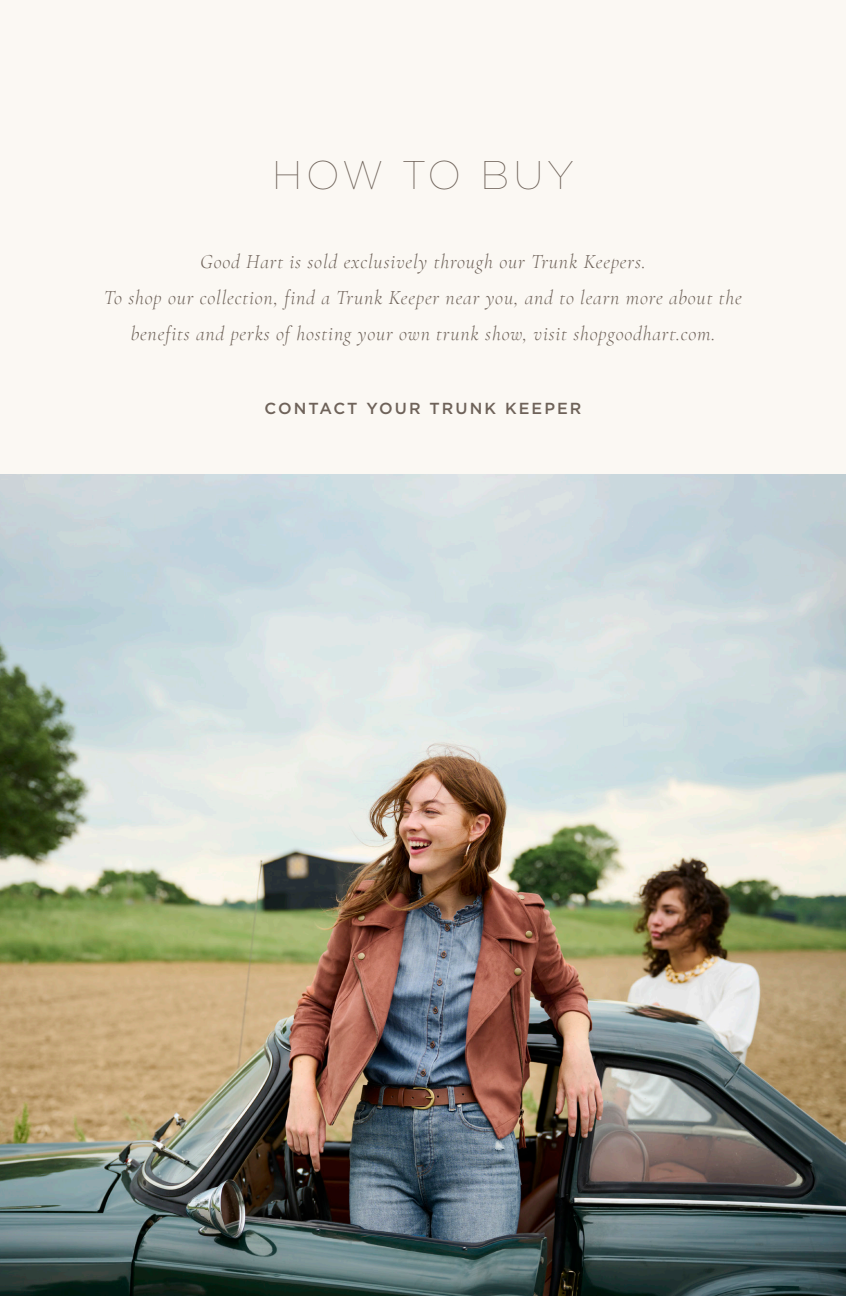
<style>
.page{position:relative;width:846px;height:1296px;background:#fbf8f3}
.page>*{position:absolute;margin:0;border:0;box-sizing:border-box;transform-origin:0 0}
.t1{font:100 40px "Gotham";letter-spacing:.1em;color:#6e6259}
.t2{font:italic 300 20px/36px "Cormorant Garamond";letter-spacing:.04em;color:#6e6259;text-align:center}
.t3{font:500 16px "Gotham";letter-spacing:.13em;color:#6e6259}
</style>
<div class="page">
<img style="left:0;top:475px;width:846px;height:821px">
<p class="t1" style="left:272px;top:150px;width:303px">HOW TO BUY</p>
<p class="t2" style="left:104px;top:244px;width:640px">Good Hart is sold exclusively through our Trunk Keepers.<br>To shop our collection, find a Trunk Keeper near you, and to learn more about the benefits and perks of hosting your own trunk show, visit shopgoodhart.com.</p>
<p class="t3" style="left:264px;top:398px;width:319px">CONTACT YOUR TRUNK KEEPER</p>
</div>
